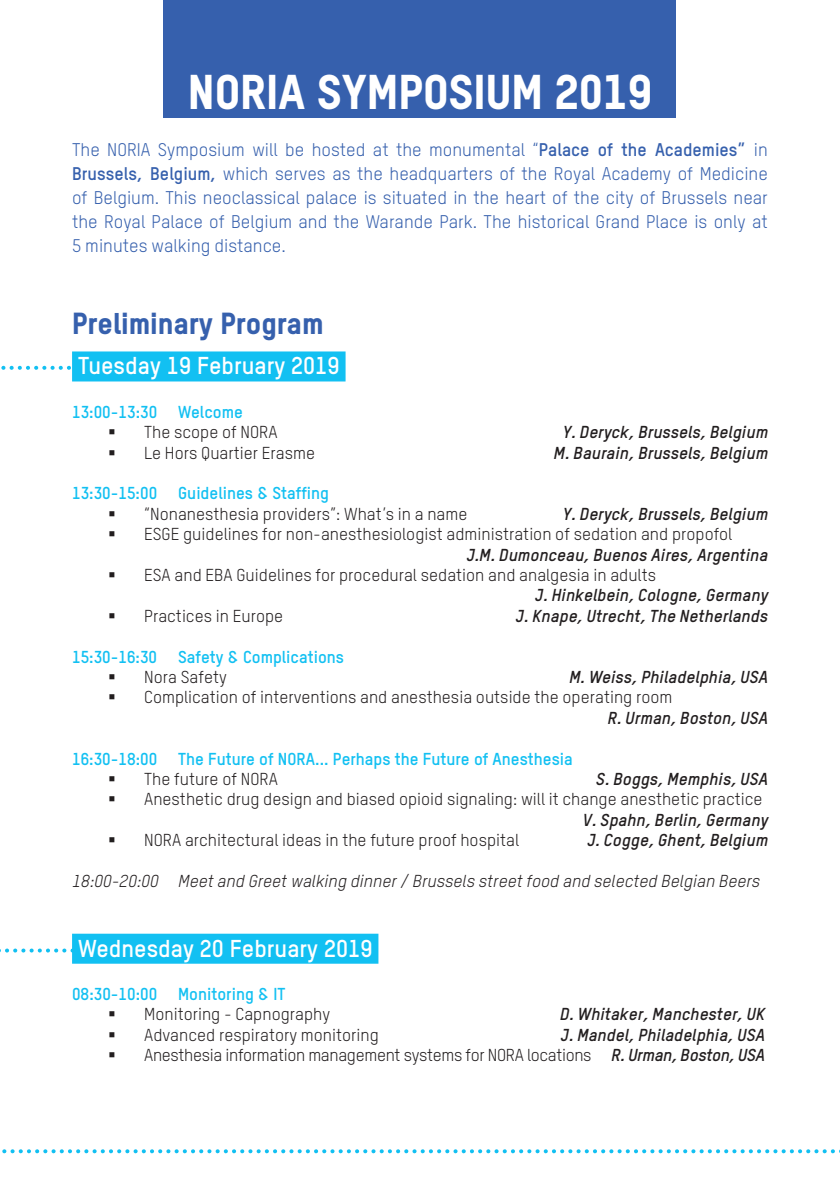
<style>
.page{position:relative;width:840px;height:1191px;background:#fff}
.page>*{position:absolute;margin:0;border:0;box-sizing:border-box;transform-origin:0 0}
.t1{font:800 48px "TSTARPRO";color:#fff}
.t2{font:800 30px "TSTARPRO";color:#3660ad}
.Datum{font:700 24px "TSTARPRO";color:#fff}
.t3{font:18px/24px "TSTARPRO";color:#3660ad;text-align:justify}
.List_Paragraph{font:17px/20.4px "TSTARPRO";color:#221e1f}
.t4{font:italic 700 17px "TSTARPRO";color:#221e1f}
.uur{font:700 17px "TSTARPRO";color:#12c0f2}
.t5{font:italic 17px "TSTARPRO";color:#221e1f}
.t6{font:17px "TSTARPRO";letter-spacing:-.02em;color:#231f20}
.t7{font:17px "TSTARPRO";color:#231f20}
.t8{font:italic 700 17px "TSTARPRO";color:#231f20}
.s1{font-weight:700}
.s2{font-weight:700;font-style:italic}
</style>
<div class="page">
<svg style="left:0;top:948px;width:72px;height:4px"></svg>
<svg style="left:1px;top:366px;width:70px;height:4px"></svg>
<div style="left:164px;top:0;width:511px;height:118px;background:#3660ad"></div>
<div style="left:72px;top:351px;width:273px;height:30px;background:#12c0f2"></div>
<div style="left:72px;top:933px;width:306px;height:30px;background:#12c0f2"></div>
<svg style="left:2px;top:1149px;width:838px;height:4px"></svg>
<p class="t1" style="left:188px;top:59px;width:465px">NORIA SYMPOSIUM 2019</p>
<p class="t3" style="left:72px;top:137px;width:697px">The NORIA Symposium will be hosted at the monumental “<span class="s1">Palace of the Academies”</span> in <span class="s1">Brussels, Belgium,</span> which serves as the headquarters of the Royal Academy of Medicine of Belgium. This neoclassical palace is situated in the heart of the city of Brussels near the Royal Palace of Belgium and the Warande Park. The historical Grand Place is only at 5 minutes walking distance.</p>
<p class="t2" style="left:72px;top:302px;width:253px">Preliminary Program</p>
<p class="Datum" style="left:78px;top:349px;width:263px">Tuesday 19 February 2019</p>
<p class="uur" style="left:72px;top:400px;width:172px">13:00-13:30 Welcome</p>
<p class="List_Paragraph" style="left:108px;top:421px;width:171px">▪ The scope of NORA</p>
<p class="t4" style="left:562px;top:421px;width:207px">Y. Deryck, Brussels, Belgium</p>
<p class="List_Paragraph" style="left:108px;top:441px;width:208px">▪ Le Hors Quartier Erasme</p>
<p class="t4" style="left:553px;top:442px;width:216px">M. Baurain, Brussels, Belgium</p>
<p class="uur" style="left:72px;top:481px;width:258px">13:30-15:00 Guidelines &amp; Staffing</p>
<p class="List_Paragraph" style="left:108px;top:503px;width:360px">▪ “Nonanesthesia providers”: What’s in a name</p>
<p class="t4" style="left:562px;top:503px;width:207px">Y. Deryck, Brussels, Belgium</p>
<p class="List_Paragraph" style="left:466px;top:523px;width:302px;text-indent:-358px">▪ ESGE guidelines for non-anesthesiologist administration of sedation and propofol<br><span class="s2">J.M. Dumonceau, Buenos Aires, Argentina</span></p>
<p class="List_Paragraph" style="left:535px;top:564px;width:234px;text-indent:-427px">▪ ESA and EBA Guidelines for procedural sedation and analgesia in adults<br><span class="s2">J. Hinkelbein, Cologne, Germany</span></p>
<p class="List_Paragraph" style="left:108px;top:605px;width:176px">▪ Practices in Europe</p>
<p class="t4" style="left:515px;top:605px;width:253px">J. Knape, Utrecht, The Netherlands</p>
<p class="uur" style="left:72px;top:645px;width:273px">15:30-16:30 Safety &amp; Complications</p>
<p class="List_Paragraph" style="left:108px;top:666px;width:120px">▪ Nora Safety</p>
<p class="t4" style="left:568px;top:666px;width:200px">M. Weiss, Philadelphia, USA</p>
<p class="List_Paragraph" style="left:607px;top:686px;width:162px;text-indent:-499px">▪ Complication of interventions and anesthesia outside the operating room<br><span class="s2">R. Urman, Boston, USA</span></p>
<p class="uur" style="left:72px;top:747px;width:502px">16:30-18:00 The Future of NORA... Perhaps the Future of Anesthesia</p>
<p class="List_Paragraph" style="left:108px;top:768px;width:171px">▪ The future of NORA</p>
<p class="t4" style="left:595px;top:768px;width:173px">S. Boggs, Memphis, USA</p>
<p class="List_Paragraph" style="left:582px;top:788px;width:187px;text-indent:-474px">▪ Anesthetic drug design and biased opioid signaling: will it change anesthetic practice<br><span class="s2">V. Spahn, Berlin, Germany</span></p>
<p class="List_Paragraph" style="left:108px;top:829px;width:412px">▪ NORA architectural ideas in the future proof hospital</p>
<p class="t4" style="left:587px;top:829px;width:182px">J. Cogge, Ghent, Belgium</p>
<p class="t5" style="left:72px;top:870px;width:689px">18:00-20:00 Meet and Greet walking dinner / Brussels street food and selected Belgian Beers</p>
<p class="Datum" style="left:78px;top:931px;width:296px">Wednesday 20 February 2019</p>
<p class="uur" style="left:72px;top:982px;width:215px">08:30-10:00 Monitoring &amp; IT</p>
<p class="t7" style="left:108px;top:1003px;width:223px">▪ Monitoring - Capnography</p>
<p class="t8" style="left:559px;top:1003px;width:206px">D. Whitaker, Manchester, UK</p>
<p class="t7" style="left:108px;top:1023px;width:272px">▪ Advanced respiratory monitoring</p>
<p class="t8" style="left:560px;top:1024px;width:205px">J. Mandel, Philadelphia, USA</p>
<p class="t6" style="left:108px;top:1043px;width:658px">▪ Anesthesia information management systems for NORA locations <span class="s2">R. Urman, Boston, USA</span></p>
</div>
